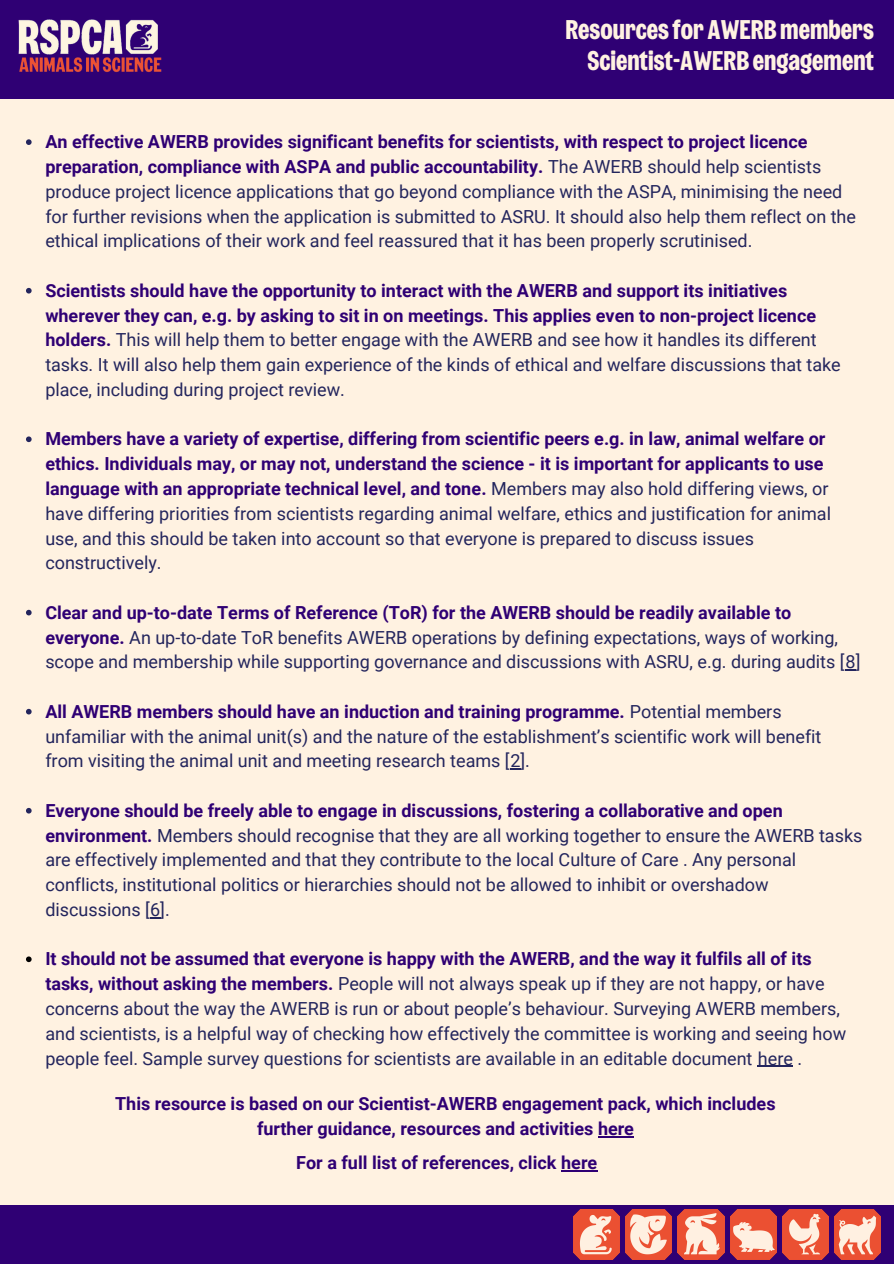
<style>
.page{position:relative;width:894px;height:1264px;background:#fff}
.page>*{position:absolute;margin:0;border:0;box-sizing:border-box;transform-origin:0 0}
.t1{font:700 27px "Wilberforce Sans";color:#fff2e1}
.t2{font:18px/24.8px "Roboto";color:#23255d}
.t3{font:700 18px/24.8px "Roboto";color:#2f0074}
.s1{font-weight:700;color:#2f0074}
.s2{font-weight:400;color:#23255d}
</style>
<div class="page">
<div style="left:0;top:0;width:893px;height:1263px;background:#fff2e1"></div>
<div style="left:0;top:0;width:893px;height:98px;background:#2f0074"></div>
<img style="left:18px;top:19px;width:144px;height:54px">
<svg style="left:26px;top:139px;width:6px;height:6px"></svg>
<svg style="left:26px;top:288px;width:6px;height:5px"></svg>
<svg style="left:26px;top:436px;width:6px;height:6px"></svg>
<svg style="left:26px;top:610px;width:6px;height:5px"></svg>
<svg style="left:26px;top:709px;width:6px;height:5px"></svg>
<svg style="left:26px;top:808px;width:6px;height:5px"></svg>
<svg style="left:26px;top:956px;width:6px;height:6px"></svg>
<hr style="left:757px;top:1065px;width:35px;height:1px;background:#23255d">
<hr style="left:561px;top:1170px;width:36px;height:1px;background:#2f0074">
<div style="left:0;top:1205px;width:893px;height:58px;background:#2f0074"></div>
<img style="left:625px;top:1209px;width:46px;height:50px">
<img style="left:782px;top:1209px;width:46px;height:50px">
<img style="left:677px;top:1209px;width:46px;height:50px">
<img style="left:834px;top:1209px;width:46px;height:50px">
<img style="left:573px;top:1209px;width:46px;height:50px">
<img style="left:730px;top:1209px;width:46px;height:50px">
<hr style="left:598px;top:1136px;width:36px;height:1px;background:#2f0074">
<p class="t1" style="left:565px;top:10px;width:310px">Resources for AWERBmembers</p>
<h1 class="t1" style="left:587px;top:42px;width:288px">Scientist-AWERB engagement</h1>
<h1 class="t2" style="left:45px;top:130px;width:812px"><span class="s1">An effective AWERB provides significant benefits for scientists, with respect to project licence preparation, compliance with ASPA and public accountability.</span> The AWERB should help scientists produce project licence applications that go beyond compliance with the ASPA, minimising the need for further revisions when the application is submitted to ASRU. It should also help them reflect on the ethical implications of their work and feel reassured that it has been properly scrutinised.</h1>
<p class="t2" style="left:45px;top:278px;width:796px"><span class="s1">Scientists should have the opportunity to interact with the AWERB and support its initiatives wherever they can, e.g. by asking to sit in on meetings. This applies even to non-project licence holders.</span> This will help them to better engage with the AWERB and see how it handles its different tasks. It will also help them gain experience of the kinds of ethical and welfare discussions that take place, including during project review.</p>
<p class="t3" style="left:45px;top:427px;width:787px">Members have a variety of expertise, differing from scientific peers e.g. in law, animal welfare or ethics. Individuals may, or may not, understand the science - it is important for applicants to use language with an appropriate technical level, and tone. <span class="s2">Members may also hold differing views, or have differing priorities from scientists regarding animal welfare, ethics and justification for animal use, and this should be taken into account so that everyone is prepared to discuss issues constructively.</span></p>
<p class="t2" style="left:45px;top:600px;width:816px"><span class="s1">Clear and up-to-date Terms of Reference (ToR) for the AWERB should be readily available to everyone.</span> An up-to-date ToR benefits AWERB operations by defining expectations, ways of working, scope and membership while supporting governance and discussions with ASRU, e.g. during audits [8]</p>
<p class="t2" style="left:45px;top:699px;width:777px"><span class="s1">All AWERB members should have an induction and training programme.</span> Potential members unfamiliar with the animal unit(s) and the nature of the establishment’s scientific work will benefit from visiting the animal unit and meeting research teams [2].</p>
<p class="t2" style="left:45px;top:798px;width:818px"><span class="s1">Everyone should be freely able to engage in discussions, fostering a collaborative and open environment.</span> Members should recognise that they are all working together to ensure the AWERB tasks are effectively implemented and that they contribute to the local Culture of Care . Any personal conflicts, institutional politics or hierarchies should not be allowed to inhibit or overshadow discussions [6].</p>
<p class="t2" style="left:45px;top:946px;width:802px"><span class="s1">It should not be assumed that everyone is happy with the AWERB, and the way it fulfils all of its tasks, without asking the members.</span> People will not always speak up if they are not happy, or have concerns about the way the AWERB is run or about people’s behaviour. Surveying AWERB members, and scientists, is a helpful way of checking how effectively the committee is working and seeing how people feel. Sample survey questions for scientists are available in an editable document here .</p>
<h2 class="t3" style="left:115px;top:1091px;width:661px;text-align:center">This resource is based on our Scientist-AWERB engagement pack, which includes further guidance, resources and activities here</h2>
<p class="t3" style="left:296px;top:1150px;width:302px">For a full list of references, click here</p>
</div>
